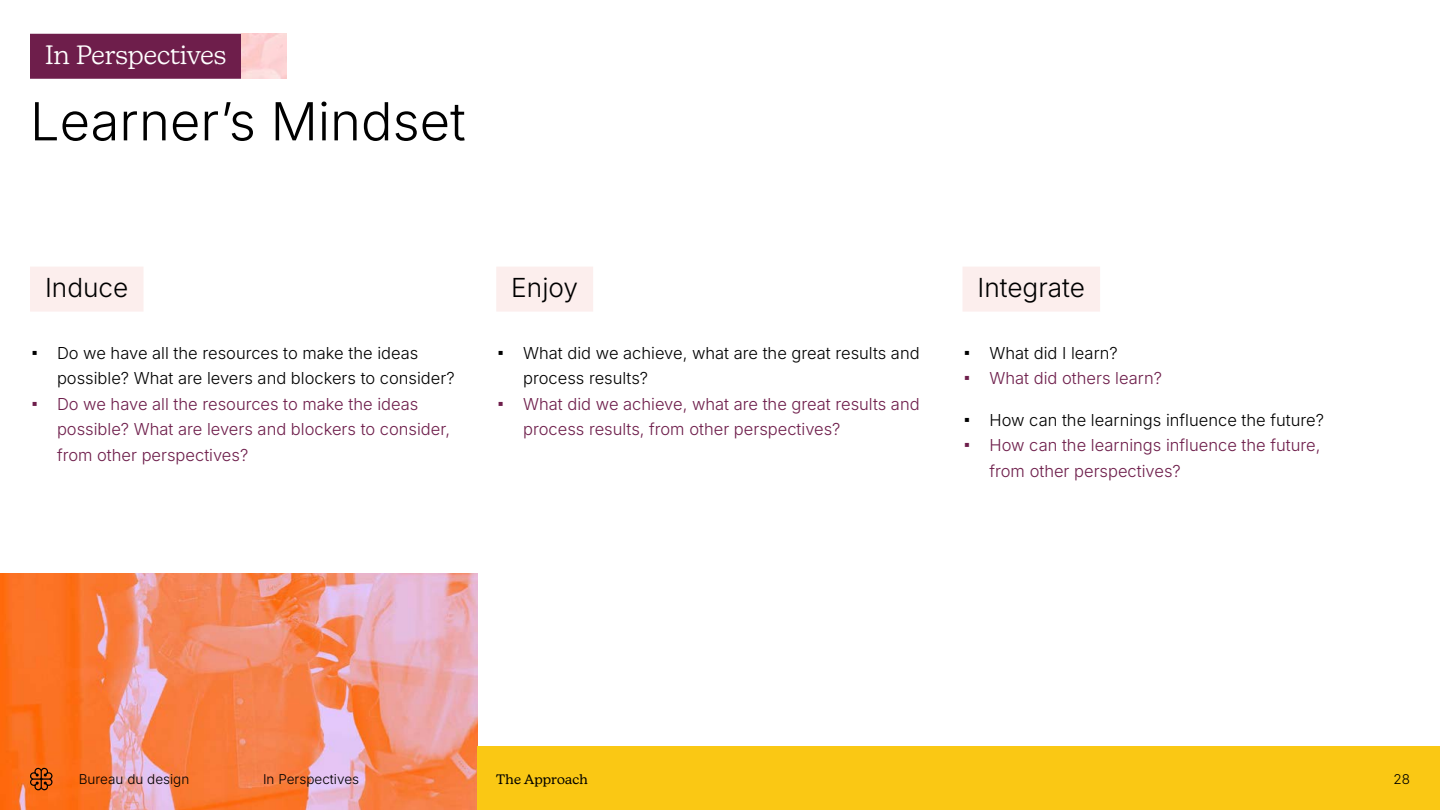
<style>
.page{position:relative;width:1440px;height:810px;background:#fff}
.page>*{position:absolute;margin:0;border:0;box-sizing:border-box;transform-origin:0 0}
.t1{font:52.5px "Inter";color:#000}
.t2{font:26.25px "Inter";color:#000}
.t3{font:300 26.25px "New Kansas";color:#fff}
.t4{font:16.5px/25.5px "Inter";color:#6e1e4b}
.t5{font:16.5px/25.5px "Inter";color:#000}
.t6{font:13.5px "Inter";color:#000}
.t7{font:13.5px "New Kansas";letter-spacing:.015em;color:#000}
</style>
<div class="page">
<img style="left:0;top:574px;width:477px;height:236px">
<div style="left:477px;top:746px;width:963px;height:64px;background:#fac814"></div>
<svg style="left:30px;top:768px;width:22px;height:22px"></svg>
<div style="left:496px;top:267px;width:97px;height:45px;background:#fceeed"></div>
<div style="left:30px;top:267px;width:114px;height:45px;background:#fceeed"></div>
<div style="left:963px;top:267px;width:137px;height:45px;background:#fceeed"></div>
<div style="left:30px;top:34px;width:211px;height:45px;background:#6e1e4b"></div>
<img style="left:241px;top:34px;width:45px;height:45px">
<h2 class="t3" style="left:45px;top:39px;width:183px">In Perspectives</h2>
<h1 class="t1" style="left:30px;top:82px;width:437px">Learner’s Mindset</h1>
<h2 class="t2" style="left:45px;top:268px;width:85px">Induce</h2>
<h2 class="t2" style="left:511px;top:268px;width:68px">Enjoy</h2>
<h2 class="t2" style="left:978px;top:268px;width:109px">Integrate</h2>
<p class="t5" style="left:57px;top:340px;width:399px;text-indent:-27px">ׇ Do we have all the resources to make the ideas possible? What are levers and blockers to consider?</p>
<p class="t4" style="left:57px;top:391px;width:395px;text-indent:-27px">ׇ Do we have all the resources to make the ideas possible? What are levers and blockers to consider, from other perspectives?</p>
<p class="t5" style="left:523px;top:340px;width:398px;text-indent:-27px">ׇ What did we achieve, what are the great results and process results?</p>
<p class="t4" style="left:523px;top:391px;width:398px;text-indent:-27px">ׇ What did we achieve, what are the great results and process results, from other perspectives?</p>
<p class="t5" style="left:963px;top:340px;width:157px">ׇ What did I learn?</p>
<p class="t4" style="left:963px;top:365px;width:201px">ׇ What did others learn?</p>
<p class="t5" style="left:963px;top:406px;width:363px">ׇ How can the learnings influence the future?</p>
<p class="t4" style="left:990px;top:432px;width:332px;text-indent:-27px">ׇ How can the learnings influence the future, from other perspectives?</p>
<p class="t6" style="left:79px;top:769px;width:112px">Bureau du design</p>
<p class="t6" style="left:263px;top:769px;width:98px">In Perspectives</p>
<p class="t7" style="left:496px;top:771px;width:50px">Section</p>
<p class="t6" style="left:1393px;top:769px;width:18px">28</p>
<p class="t7" style="left:496px;top:771px;width:93px">The Approach</p>
</div>
